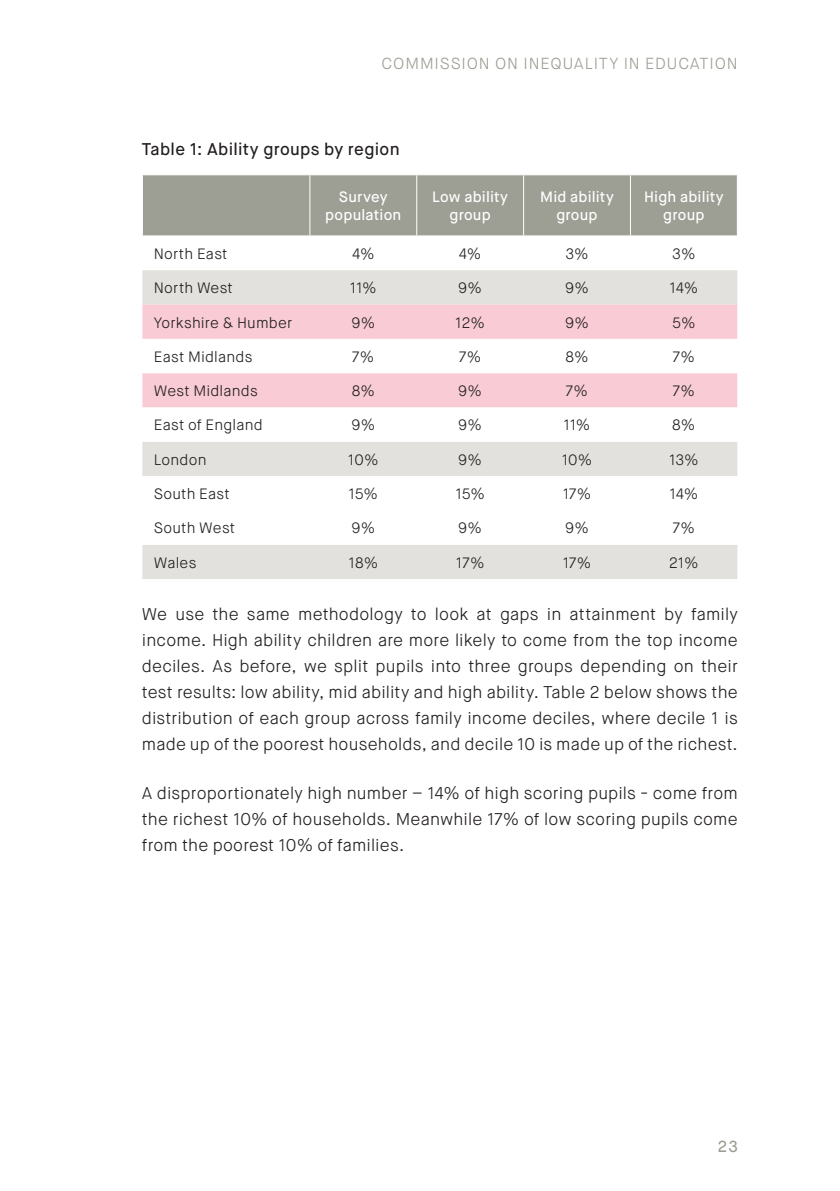
<style>
.page{position:relative;width:840px;height:1191px;background:#fff}
.page>*{position:absolute;margin:0;border:0;box-sizing:border-box;transform-origin:0 0}
.Body_Text_-_MAIN_TEX{font:300 17px/26px "Maison Neue";letter-spacing:.01em;color:#231f20;text-align:justify}
.Chart_Title{font:500 17px "Maison Neue";letter-spacing:.02em;color:#231f20}
.t1{font:300 16px "Maison Neue";letter-spacing:.05em;color:#9d9e94}
.t2{font:500 16px "Maison Neue";color:#9d9e94}
.Table_text{font:300 15px "Maison Neue";letter-spacing:.015em;color:#231f20}
.Table_title{font:500 15px/18px "Maison Neue";letter-spacing:.01em;color:#fff;text-align:center}
</style>
<div class="page">
<div style="left:143px;top:175px;width:593px;height:60px;background:#9d9e94"></div>
<div style="left:142px;top:270px;width:595px;height:309px;background:#e2e1dd"></div>
<div style="left:142px;top:304px;width:595px;height:35px;background:#f8cbd5"></div>
<svg style="left:142px;top:339px;width:595px;height:103px"></svg>
<svg style="left:142px;top:476px;width:595px;height:69px"></svg>
<hr style="left:309px;top:175px;width:1px;height:60px;background:#fff">
<hr style="left:416px;top:175px;width:1px;height:60px;background:#fff">
<hr style="left:523px;top:175px;width:1px;height:60px;background:#fff">
<hr style="left:629px;top:175px;width:1px;height:60px;background:#fff">
<p class="t1" style="left:381px;top:53px;width:357px">COMMISSION ON INEQUALITY IN EDUCATION</p>
<p class="Chart_Title" style="left:142px;top:138px;width:259px">Table 1: Ability groups by region</p>
<p class="Table_title" style="left:325px;top:188px;width:77px">Survey population</p>
<p class="Table_title" style="left:432px;top:188px;width:77px">Low ability group</p>
<p class="Table_title" style="left:540px;top:188px;width:75px">Mid ability group</p>
<p class="Table_title" style="left:643px;top:188px;width:81px">High ability group</p>
<p class="Table_text" style="left:154px;top:244px;width:75px">North East</p>
<p class="Table_text" style="left:352px;top:244px;width:24px">4%</p>
<p class="Table_text" style="left:458px;top:244px;width:24px">4%</p>
<p class="Table_text" style="left:565px;top:244px;width:25px">3%</p>
<p class="Table_text" style="left:671px;top:244px;width:25px">3%</p>
<p class="Table_text" style="left:154px;top:279px;width:81px">North West</p>
<p class="Table_text" style="left:349px;top:279px;width:28px">11%</p>
<p class="Table_text" style="left:458px;top:279px;width:25px">9%</p>
<p class="Table_text" style="left:565px;top:279px;width:25px">9%</p>
<p class="Table_text" style="left:669px;top:279px;width:31px">14%</p>
<p class="Table_text" style="left:154px;top:313px;width:140px">Yorkshire &amp; Humber</p>
<p class="Table_text" style="left:351px;top:313px;width:25px">9%</p>
<p class="Table_text" style="left:455px;top:313px;width:31px">12%</p>
<p class="Table_text" style="left:565px;top:313px;width:25px">9%</p>
<p class="Table_text" style="left:672px;top:313px;width:25px">5%</p>
<p class="Table_text" style="left:154px;top:347px;width:100px">East Midlands</p>
<p class="Table_text" style="left:352px;top:347px;width:24px">7%</p>
<p class="Table_text" style="left:459px;top:347px;width:24px">7%</p>
<p class="Table_text" style="left:565px;top:347px;width:25px">8%</p>
<p class="Table_text" style="left:672px;top:347px;width:24px">7%</p>
<p class="Table_text" style="left:154px;top:381px;width:106px">West Midlands</p>
<p class="Table_text" style="left:351px;top:381px;width:25px">8%</p>
<p class="Table_text" style="left:458px;top:381px;width:25px">9%</p>
<p class="Table_text" style="left:565px;top:381px;width:24px">7%</p>
<p class="Table_text" style="left:672px;top:381px;width:24px">7%</p>
<p class="Table_text" style="left:154px;top:416px;width:110px">East of England</p>
<p class="Table_text" style="left:351px;top:416px;width:25px">9%</p>
<p class="Table_text" style="left:458px;top:416px;width:25px">9%</p>
<p class="Table_text" style="left:563px;top:416px;width:28px">11%</p>
<p class="Table_text" style="left:672px;top:416px;width:25px">8%</p>
<p class="Table_text" style="left:154px;top:450px;width:54px">London</p>
<p class="Table_text" style="left:348px;top:450px;width:32px">10%</p>
<p class="Table_text" style="left:458px;top:450px;width:25px">9%</p>
<p class="Table_text" style="left:561px;top:450px;width:32px">10%</p>
<p class="Table_text" style="left:668px;top:450px;width:31px">13%</p>
<p class="Table_text" style="left:154px;top:484px;width:78px">South East</p>
<p class="Table_text" style="left:348px;top:484px;width:31px">15%</p>
<p class="Table_text" style="left:455px;top:484px;width:31px">15%</p>
<p class="Table_text" style="left:562px;top:484px;width:30px">17%</p>
<p class="Table_text" style="left:669px;top:484px;width:31px">14%</p>
<p class="Table_text" style="left:154px;top:519px;width:83px">South West</p>
<p class="Table_text" style="left:351px;top:519px;width:25px">9%</p>
<p class="Table_text" style="left:458px;top:519px;width:25px">9%</p>
<p class="Table_text" style="left:565px;top:519px;width:25px">9%</p>
<p class="Table_text" style="left:672px;top:519px;width:24px">7%</p>
<p class="Table_text" style="left:154px;top:553px;width:44px">Wales</p>
<p class="Table_text" style="left:348px;top:553px;width:31px">18%</p>
<p class="Table_text" style="left:455px;top:553px;width:30px">17%</p>
<p class="Table_text" style="left:562px;top:553px;width:30px">17%</p>
<p class="Table_text" style="left:668px;top:553px;width:31px">21%</p>
<p class="Body_Text_-_MAIN_TEX" style="left:142px;top:601px;width:597px">We use the same methodology to look at gaps in attainment by family income. High ability children are more likely to come from the top income deciles. As before, we split pupils into three groups depending on their test results: low ability, mid ability and high ability. Table 2 below shows the distribution of each group across family income deciles, where decile 1 is made up of the poorest households, and decile 10 is made up of the richest.</p>
<p class="Body_Text_-_MAIN_TEX" style="left:142px;top:779px;width:597px">A disproportionately high number – 14% of high scoring pupils - come from the richest 10% of households. Meanwhile 17% of low scoring pupils come from the poorest 10% of families.</p>
<p class="t2" style="left:717px;top:1136px;width:22px">23</p>
</div>
